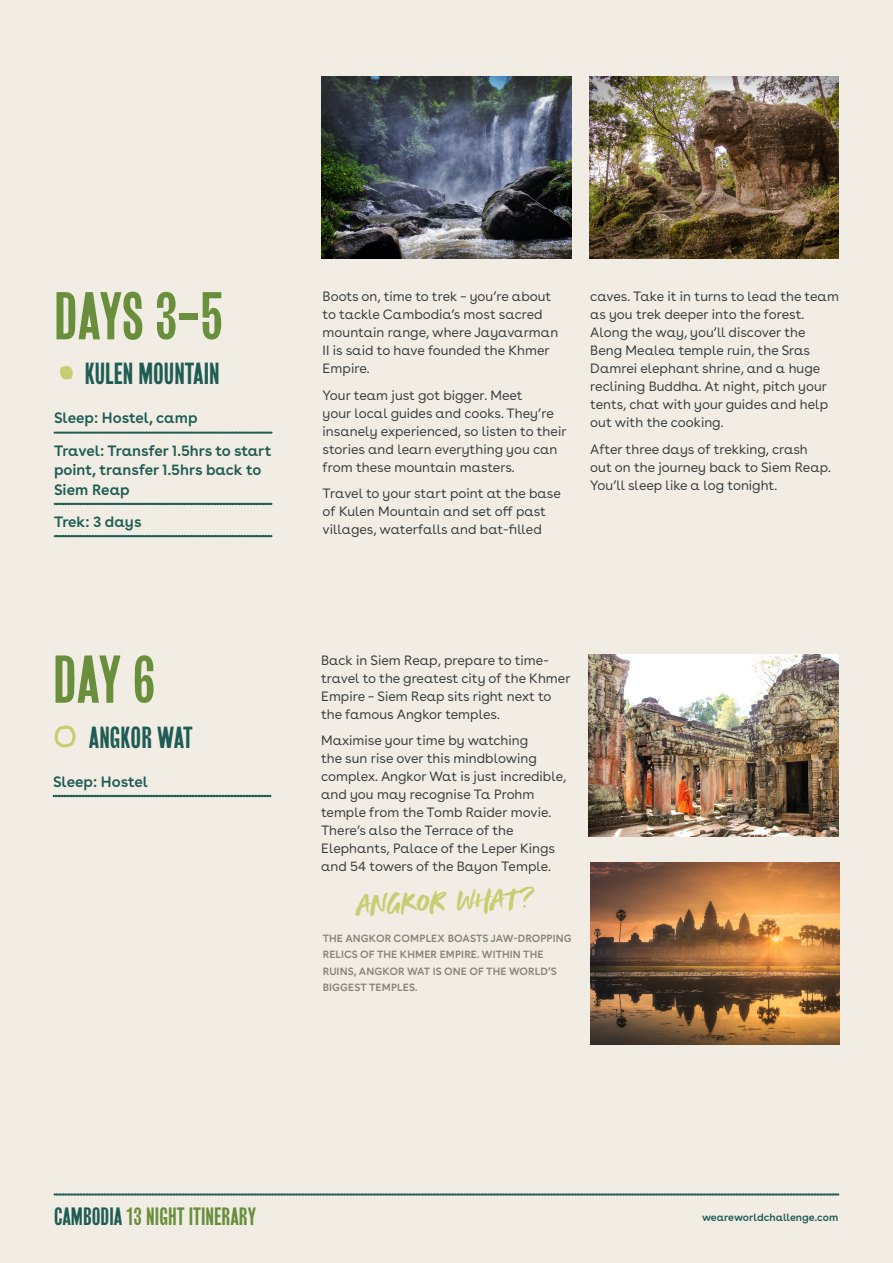
<style>
.page{position:relative;width:893px;height:1263px;background:#f1ede4}
.page>*{position:absolute;margin:0;border:0;box-sizing:border-box;transform-origin:0 0}
.DAYS{font:63px "Girott";color:#698e3c}
.t1{font:33px "Hot Mess";color:#c5cf72}
.LOCATION{font:28.5px "Girott";color:#1f5c54}
.t2{font:23.4px "Girott";color:#698e3c}
.Activity_List{font:600 15px/19.5px "Buenos Aires";color:#1f5c54}
.t3{font:13.5px/18px "Buenos Aires";color:#353839}
.t4{font:600 10.5px/16.5px "Buenos Aires";letter-spacing:.01em;color:#87847c}
.t5{font:600 10.5px "Buenos Aires";color:#1f5c54}
.s1{color:#1f5c54}
</style>
<div class="page">
<svg style="left:54px;top:1194px;width:785px;height:1px"></svg>
<svg style="left:54px;top:432px;width:218px;height:1px"></svg>
<svg style="left:54px;top:503px;width:218px;height:2px"></svg>
<svg style="left:54px;top:535px;width:218px;height:2px"></svg>
<svg style="left:60px;top:366px;width:13px;height:13px"></svg>
<img style="left:322px;top:77px;width:249px;height:181px">
<svg style="left:53px;top:795px;width:218px;height:2px"></svg>
<img style="left:590px;top:862px;width:250px;height:182px">
<svg style="left:55px;top:725px;width:21px;height:22px"></svg>
<img style="left:589px;top:654px;width:249px;height:182px">
<img style="left:589px;top:77px;width:250px;height:181px">
<p class="DAYS" style="left:54px;top:281px;width:170px">DAYS 3-5</p>
<p class="LOCATION" style="left:85px;top:358px;width:136px">KULEN MOUNTAIN</p>
<p class="Activity_List" style="left:54px;top:407px;width:145px">Sleep: Hostel, camp</p>
<p class="Activity_List" style="left:54px;top:439px;width:219px">Travel: Transfer 1.5hrs to start point, transfer 1.5hrs back to<br>Siem Reap</p>
<p class="Activity_List" style="left:54px;top:510px;width:89px">Trek: 3 days</p>
<p class="DAYS" style="left:53px;top:644px;width:104px">DAY 6</p>
<p class="LOCATION" style="left:89px;top:721px;width:105px">ANGKOR WAT</p>
<p class="Activity_List" style="left:53px;top:770px;width:97px">Sleep: Hostel</p>
<p class="t3" style="left:323px;top:286px;width:237px">Boots on, time to trek – you’re about to tackle Cambodia’s most sacred mountain range, where Jayavarman<br>II is said to have founded the Khmer<br>Empire.</p>
<p class="t3" style="left:323px;top:385px;width:245px">Your team just got bigger. Meet<br>your local guides and cooks. They’re insanely experienced, so listen to their stories and learn everything you can from these mountain masters.</p>
<p class="t3" style="left:323px;top:483px;width:240px">Travel to your start point at the base of Kulen Mountain and set off past villages, waterfalls and bat-filled</p>
<p class="t3" style="left:590px;top:286px;width:250px">caves. Take it in turns to lead the team as you trek deeper into the forest.<br>Along the way, you’ll discover the Beng Mealea temple ruin, the Sras Damrei elephant shrine, and a huge reclining Buddha. At night, pitch your tents, chat with your guides and help out with the cooking.</p>
<p class="t3" style="left:590px;top:439px;width:242px">After three days of trekking, crash out on the journey back to Siem Reap.<br>You’ll sleep like a log tonight.</p>
<p class="t3" style="left:321px;top:650px;width:251px">Back in Siem Reap, prepare to time&shy;travel to the greatest city of the Khmer Empire – Siem Reap sits right next to the famous Angkor temples.</p>
<p class="t3" style="left:321px;top:730px;width:247px">Maximise your time by watching<br>the sun rise over this mindblowing complex. Angkor Wat is just incredible, and you may recognise Ta Prohm temple from the Tomb Raider movie.<br>There’s also the Terrace of the Elephants, Palace of the Leper Kings and 54 towers of the Bayon Temple.</p>
<p class="t1" style="left:356px;top:886px;width:180px;rotate:-2deg">ANGKOR WHAT?</p>
<p class="t4" style="left:323px;top:929px;width:251px">THE ANGKOR COMPLEX BOASTS JAW-DROPPING RELICS OF THE KHMER EMPIRE. WITHIN THE RUINS, ANGKOR WAT IS ONE OF THE WORLD’S BIGGEST TEMPLES.</p>
<h3 class="t2" style="left:54px;top:1203px;width:204px"><span class="s1">CAMBODIA</span> 13 NIGHT ITINERARY</h3>
<p class="t5" style="left:702px;top:1209px;width:138px">weareworldchallenge.com</p>
</div>
